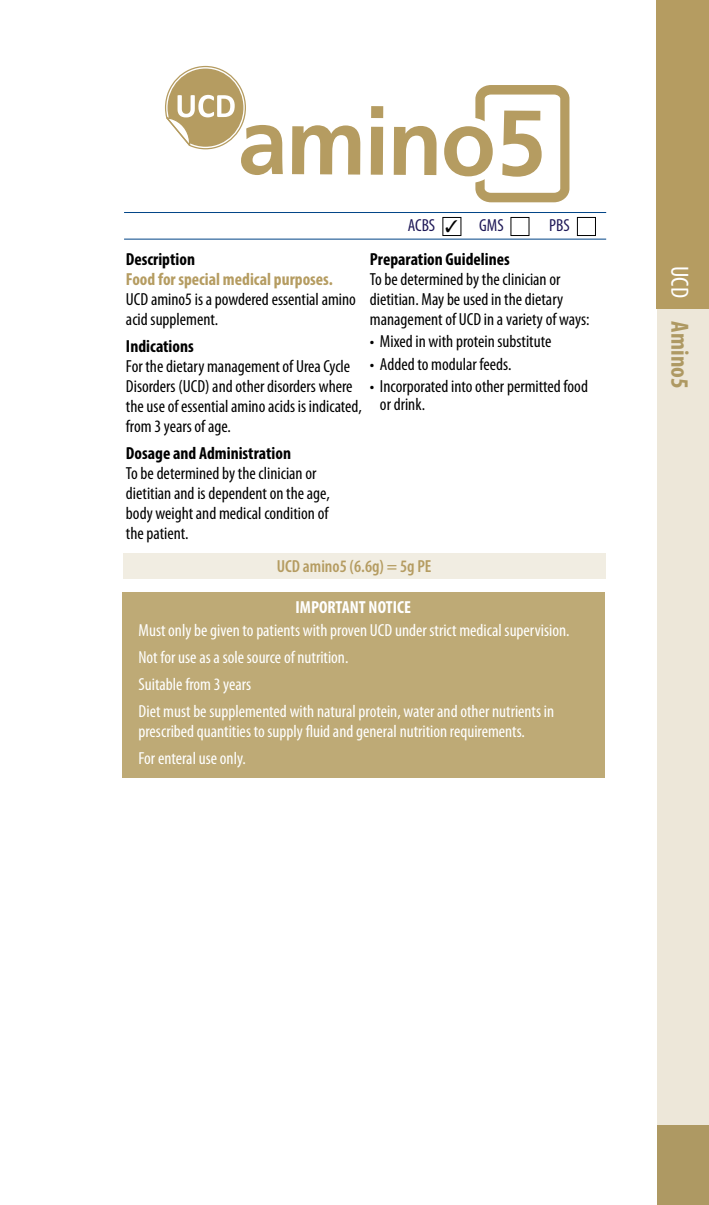
<style>
.page{position:relative;width:709px;height:1205px;background:#fff}
.page>*{position:absolute;margin:0;border:0;box-sizing:border-box;transform-origin:0 0}
.t1{font:700 condensed 25px "Myriad Pro";color:#ae9963}
.t2{font:condensed 17.5px/20px "Myriad Pro";color:#000}
.t3{font:condensed 17.5px/20px "Myriad Pro";color:#fff}
.t4{font:600 condensed 17.5px "Myriad Pro";color:#b59c61}
.t5{font:700 condensed 17.5px "Myriad Pro";color:#fff}
.t6{font:condensed 17.5px "Myriad Pro";color:#1f1958}
.s1{font-weight:700}
.s2{font-weight:700;color:#b59c61}
.s3{font-weight:400;color:#fff}
</style>
<div class="page">
<div style="left:657px;top:266px;width:52px;height:939px;background:#ede7d9"></div>
<div style="left:657px;top:1125px;width:52px;height:80px;background:#ae9963"></div>
<div style="left:124px;top:553px;width:482px;height:25px;background:#f1ede2"></div>
<div style="left:123px;top:593px;width:482px;height:184px;background:#beaa76"></div>
<div style="left:442px;top:217px;width:19px;height:19px;border:1px solid #000"></div>
<div style="left:510px;top:217px;width:19px;height:19px;border:1px solid #000"></div>
<div style="left:577px;top:217px;width:19px;height:19px;border:1px solid #000"></div>
<svg style="left:165px;top:65px;width:404px;height:137px"></svg>
<hr style="left:124px;top:212px;width:482px;height:1px;background:#004487">
<hr style="left:124px;top:239px;width:482px;height:1px;background:#004487">
<div style="left:656px;top:0;width:53px;height:309px;background:#b59c61"></div>
<p class="t2" style="left:126px;top:249px;width:231px"><span class="s1">Description<br></span><span class="s2">Food for special medical purposes.<br></span>UCD amino5 is a powdered essential amino acid supplement.</p>
<p class="t2" style="left:126px;top:336px;width:237px"><span class="s1">Indications<br></span>For the dietary management of Urea Cycle<br>Disorders (UCD) and other disorders where the use of essential amino acids is indicated, from 3 years of age.</p>
<p class="t2" style="left:126px;top:443px;width:205px"><span class="s1">Dosage and Administration<br></span>To be determined by the clinician or dietitian and is dependent on the age, body weight and medical condition of the patient.</p>
<p class="t6" style="left:408px;top:215px;width:29px">ACBS</p>
<p class="t6" style="left:479px;top:215px;width:26px">GMS</p>
<p class="t6" style="left:549px;top:215px;width:22px">PBS</p>
<p class="t2" style="left:370px;top:249px;width:221px"><span class="s1">Preparation Guidelines<br></span>To be determined by the clinician or dietitian. May be used in the dietary management of UCD in a variety of ways:</p>
<p class="t2" style="left:370px;top:331px;width:183px">• Mixed in with protein substitute</p>
<p class="t2" style="left:370px;top:354px;width:143px">• Added to modular feeds.</p>
<p class="t2" style="left:380px;top:377px;width:209px;line-height:17.5px;text-indent:-10px">• Incorporated into other permitted food or drink.</p>
<p class="t4" style="left:277px;top:555px;width:156px">UCD amino5 (6.6g) = 5g PE</p>
<p class="t5" style="left:295px;top:596px;width:117px">IMPORTANT NOTICE</p>
<p class="t3" style="left:138px;top:620px;width:432px">Must only be given to patients with proven UCD under strict medical supervision.</p>
<p class="t3" style="left:138px;top:647px;width:211px">Not for use as a sole source of nutrition.</p>
<p class="t3" style="left:138px;top:674px;width:114px">Suitable from 3 years</p>
<p class="t3" style="left:138px;top:701px;width:417px">Diet must be supplemented with natural protein, water and other nutrients in prescribed quantities to supply fluid and general nutrition requirements.</p>
<p class="t3" style="left:138px;top:748px;width:109px">For enteral use only.</p>
<p class="t1" style="left:695px;top:266px;width:124px;rotate:90deg"><span class="s3">UCD</span> Amino5</p>
</div>
